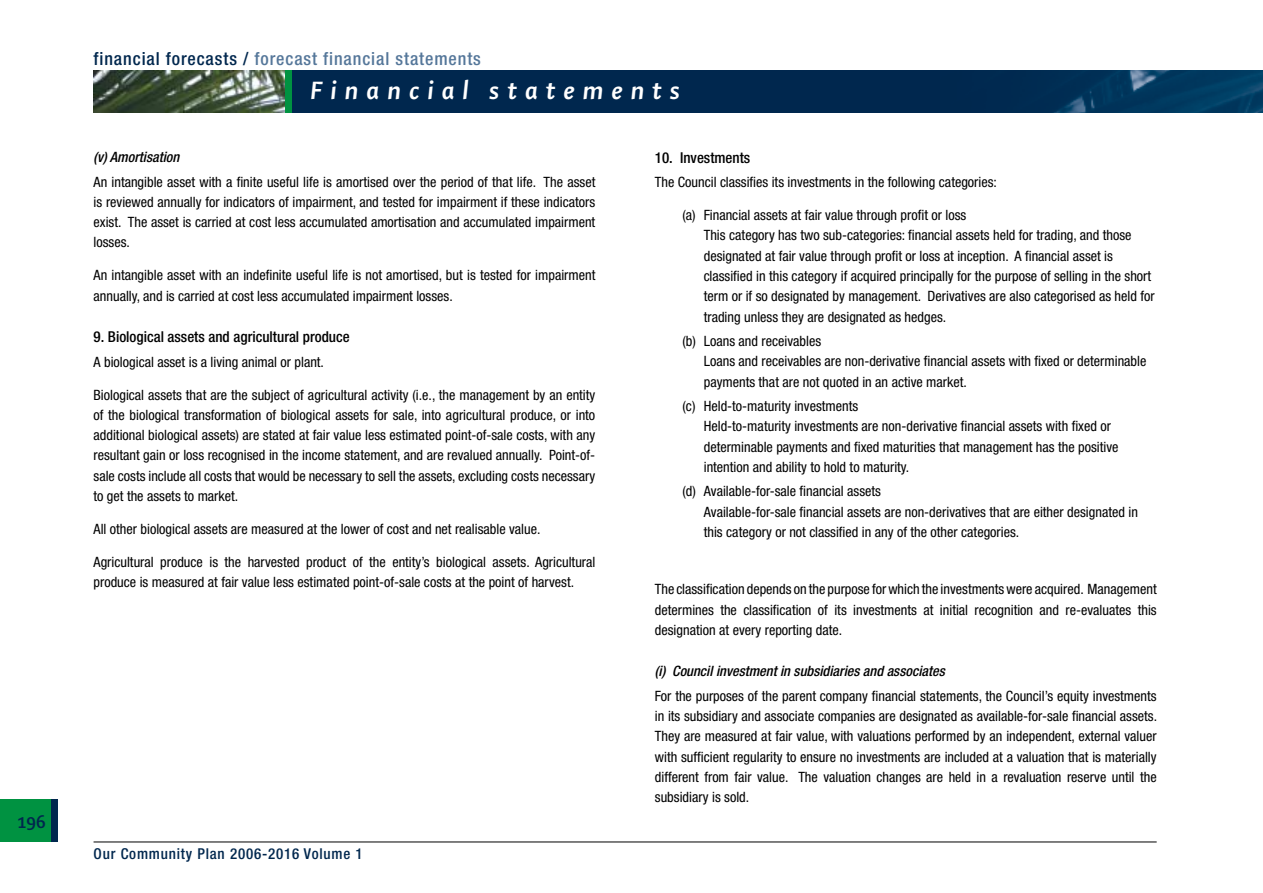
<style>
.page{position:relative;width:1263px;height:893px;background:#fff}
.page>*{position:absolute;margin:0;border:0;box-sizing:border-box;transform-origin:0 0}
.t1{font:27px "Shaker RBI";letter-spacing:.3em;color:#fff}
.t2{font:500 condensed 18px "Helvetica Neue";letter-spacing:.05em;color:#55779a}
.t3{font:18px "Shaker RB";color:#00274e}
.t4{font:500 condensed 15px "Helvetica Neue";color:#000}
.t5{font:500 condensed 15px "Helvetica Neue";letter-spacing:.055em;color:#00274e}
.t6{font:condensed 14.25px/20.2px "Helvetica Neue";color:#000}
.t7{font:italic 500 condensed 14.25px "Helvetica Neue";color:#000}
.s1{color:#00274e}
</style>
<div class="page">
<div style="left:291px;top:70px;width:972px;height:43px;background:#00274e"></div>
<img style="left:1053px;top:70px;width:209px;height:43px">
<div style="left:285px;top:70px;width:6px;height:43px;background:#009241"></div>
<img style="left:94px;top:70px;width:191px;height:43px">
<hr style="left:94px;top:842px;width:1063px;height:1px;background:#000">
<div style="left:49px;top:799px;width:8px;height:43px;background:#00274e"></div>
<div style="left:0;top:799px;width:51px;height:43px;background:#009241"></div>
<p class="t3" style="left:17px;top:812px;width:30px">196</p>
<p class="t2" style="left:94px;top:48px;width:389px"><span class="s1">financial forecasts /</span> forecast financial statements</p>
<h1 class="t1" style="left:310px;top:76px;width:371px">Financial statements</h1>
<p class="t7" style="left:94px;top:149px;width:87px">(v) Amortisation</p>
<p class="t6" style="left:94px;top:171px;width:503px;text-align:justify">An intangible asset with a finite useful life is amortised over the period of that life. The asset is reviewed annually for indicators of impairment, and tested for impairment if these indicators exist. The asset is carried at cost less accumulated amortisation and accumulated impairment losses.</p>
<p class="t6" style="left:94px;top:265px;width:503px">An intangible asset with an indefinite useful life is not amortised, but is tested for impairment annually, and is carried at cost less accumulated impairment losses.</p>
<p class="t4" style="left:94px;top:328px;width:258px">9. Biological assets and agricultural produce</p>
<p class="t6" style="left:94px;top:351px;width:232px">A biological asset is a living animal or plant.</p>
<p class="t6" style="left:94px;top:384px;width:503px;text-align:justify">Biological assets that are the subject of agricultural activity (i.e., the management by an entity of the biological transformation of biological assets for sale, into agricultural produce, or into additional biological assets) are stated at fair value less estimated point-of-sale costs, with any resultant gain or loss recognised in the income statement, and are revalued annually. Point-of&shy;sale costs include all costs that would be necessary to sell the assets, excluding costs necessary to get the assets to market.</p>
<p class="t6" style="left:94px;top:519px;width:448px">All other biological assets are measured at the lower of cost and net realisable value.</p>
<p class="t6" style="left:94px;top:552px;width:503px">Agricultural produce is the harvested product of the entity’s biological assets. Agricultural produce is measured at fair value less estimated point-of-sale costs at the point of harvest.</p>
<p class="t5" style="left:94px;top:844px;width:271px">Our Community Plan 2006-2016 Volume 1</p>
<p class="t4" style="left:655px;top:148px;width:97px">10. Investments</p>
<p class="t6" style="left:655px;top:172px;width:344px">The Council classifies its investments in the following categories:</p>
<p class="t6" style="left:704px;top:205px;width:452px;text-indent:-21px">(a) Financial assets at fair value through profit or loss<br>This category has two sub-categories: financial assets held for trading, and those designated at fair value through profit or loss at inception. A financial asset is classified in this category if acquired principally for the purpose of selling in the short term or if so designated by management. Derivatives are also categorised as held for trading unless they are designated as hedges.</p>
<p class="t6" style="left:704px;top:331px;width:444px;text-indent:-21px">(b) Loans and receivables<br>Loans and receivables are non-derivative financial assets with fixed or determinable payments that are not quoted in an active market.</p>
<p class="t6" style="left:704px;top:396px;width:416px;text-indent:-21px">(c) Held-to-maturity investments<br>Held-to-maturity investments are non-derivative financial assets with fixed or determinable payments and fixed maturities that management has the positive intention and ability to hold to maturity.</p>
<p class="t6" style="left:704px;top:481px;width:436px;text-indent:-21px">(d) Available-for-sale financial assets<br>Available-for-sale financial assets are non-derivatives that are either designated in this category or not classified in any of the other categories.</p>
<p class="t6" style="left:655px;top:579px;width:503px;text-align:justify">The classification depends on the purpose for which the investments were acquired. Management determines the classification of its investments at initial recognition and re-evaluates this designation at every reporting date.</p>
<p class="t7" style="left:655px;top:663px;width:291px">(i) Council investment in subsidiaries and associates</p>
<p class="t6" style="left:655px;top:685px;width:504px;text-align:justify">For the purposes of the parent company financial statements, the Council’s equity investments in its subsidiary and associate companies are designated as available-for-sale financial assets.<br>They are measured at fair value, with valuations performed by an independent, external valuer with sufficient regularity to ensure no investments are included at a valuation that is materially different from fair value. The valuation changes are held in a revaluation reserve until the subsidiary is sold.</p>
</div>
